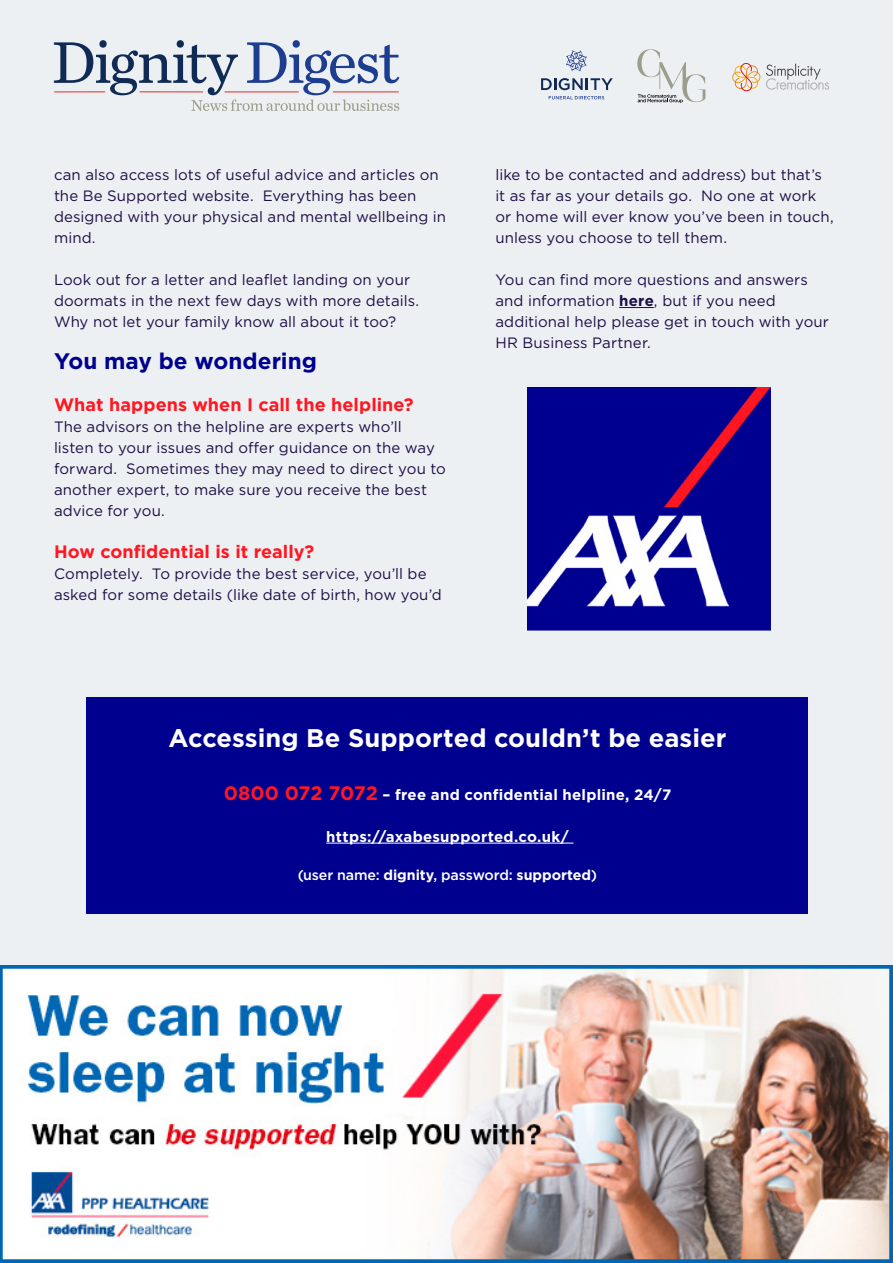
<style>
.page{position:relative;width:893px;height:1263px;background:#fff}
.page>*{position:absolute;margin:0;border:0;box-sizing:border-box;transform-origin:0 0}
.t1{font:700 25.5px "Gotham";color:#fff}
.t2{font:700 22.5px "Gotham";color:#00008f}
.t3{font:700 18px "Gotham";letter-spacing:.005em;color:#ff1721}
.t4{font:15px/21px "Gotham";letter-spacing:.005em;color:#1d0e46}
.t5{font:700 15px "Gotham";letter-spacing:.015em;color:#fff}
.t6{font:500 14.25px "Gotham";letter-spacing:-.01em;color:#fff}
.s1{font-weight:700}
.s2{font-size:19.5px;color:#ff1721}
</style>
<div class="page">
<div style="left:0;top:0;width:893px;height:1262px;background:#edf0f3"></div>
<svg style="left:54px;top:40px;width:345px;height:71px"></svg>
<svg style="left:566px;top:50px;width:21px;height:21px"></svg>
<svg style="left:541px;top:78px;width:72px;height:12px"></svg>
<svg style="left:549px;top:96px;width:55px;height:3px"></svg>
<svg style="left:637px;top:49px;width:68px;height:54px"></svg>
<svg style="left:766px;top:64px;width:63px;height:26px"></svg>
<svg style="left:732px;top:63px;width:28px;height:28px"></svg>
<div style="left:86px;top:697px;width:722px;height:217px;background:#00008f"></div>
<hr style="left:326px;top:843px;width:247px;height:1px;background:#fff">
<img style="left:0;top:966px;width:893px;height:297px">
<hr style="left:619px;top:307px;width:35px;height:1px;background:#1d0e46">
<img style="left:527px;top:387px;width:244px;height:244px">
<p class="t4" style="left:54px;top:164px;width:393px">can also access lots of useful advice and articles on the Be Supported website. Everything has been designed with your physical and mental wellbeing in mind.</p>
<p class="t4" style="left:54px;top:269px;width:367px">Look out for a letter and leaflet landing on your doormats in the next few days with more details.<br>Why not let your family know all about it too?</p>
<h2 class="t2" style="left:54px;top:346px;width:264px">You may be wondering</h2>
<p class="t3" style="left:54px;top:393px;width:361px">What happens when I call the helpline?</p>
<p class="t4" style="left:54px;top:416px;width:393px">The advisors on the helpline are experts who’ll<br>listen to your issues and offer guidance on the way forward. Sometimes they may need to direct you to another expert, to make sure you receive the best advice for you.</p>
<p class="t3" style="left:54px;top:540px;width:262px">How confidential is it really?</p>
<p class="t4" style="left:54px;top:563px;width:389px">Completely. To provide the best service, you’ll be asked for some details (like date of birth, how you’d</p>
<p class="t4" style="left:495px;top:164px;width:340px">like to be contacted and address) but that’s it as far as your details go. No one at work or home will ever know you’ve been in touch, unless you choose to tell them.</p>
<p class="t4" style="left:495px;top:269px;width:335px">You can find more questions and answers and information <span class="s1">here</span>, but if you need additional help please get in touch with your HR Business Partner.</p>
<h1 class="t1" style="left:169px;top:721px;width:559px">Accessing Be Supported couldn’t be easier</h1>
<p class="t5" style="left:224px;top:784px;width:449px"><span class="s2">0800 072 7072</span> – free and confidential helpline, 24/7</p>
<p class="t5" style="left:326px;top:826px;width:244px">https://axabesupported.co.uk/</p>
<p class="t6" style="left:298px;top:865px;width:301px">(user name: <span class="s1">dignity</span>, password: <span class="s1">supported</span>)</p>
</div>
